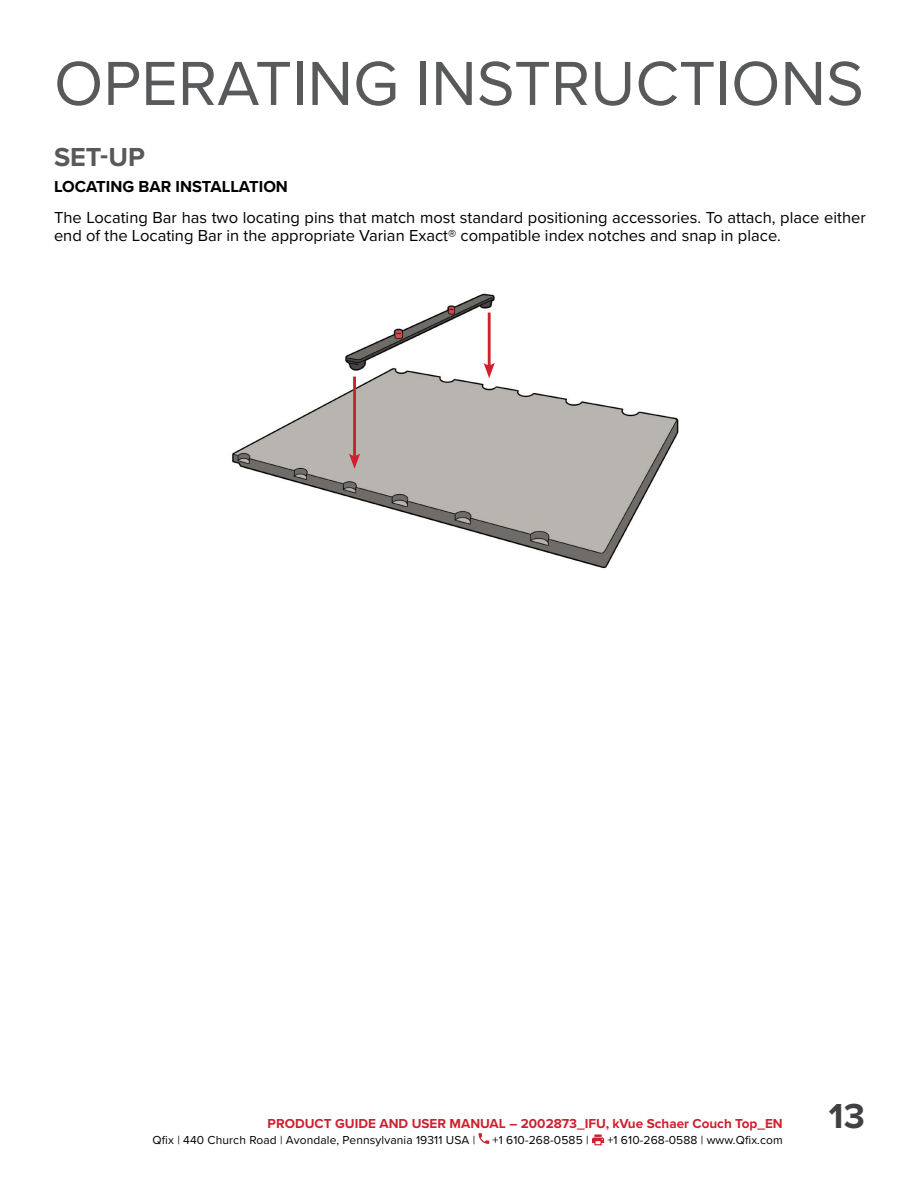
<style>
.page{position:relative;width:918px;height:1188px;background:#fff}
.page>*{position:absolute;margin:0;border:0;box-sizing:border-box;transform-origin:0 0}
.t1{font:64.5px "Proxima Nova";color:#58595b}
.t2{font:700 36px "Proxima Nova";color:#414042}
.t3{font:700 27px "Proxima Nova";color:#58595b}
.t4{font:16.5px/18.8px "Proxima Nova";color:#000}
.t5{font:700 16.5px "Proxima Nova";color:#000}
.t6{font:700 13.5px "Proxima Nova";color:#cf202e}
.t7{font:12px "Proxima Nova";letter-spacing:.01em;color:#000}
</style>
<div class="page">
<svg style="left:479px;top:1133px;width:10px;height:11px"></svg>
<svg style="left:592px;top:1134px;width:12px;height:11px"></svg>
<img style="left:232px;top:293px;width:447px;height:276px">
<hr style="left:353px;top:377px;width:3px;height:82px;background:#cf202e">
<svg style="left:349px;top:453px;width:11px;height:16px"></svg>
<hr style="left:488px;top:313px;width:3px;height:55px;background:#cf202e">
<svg style="left:484px;top:363px;width:11px;height:15px"></svg>
<h1 class="t1" style="left:54px;top:35px;width:811px">OPERATING INSTRUCTIONS</h1>
<h3 class="t3" style="left:54px;top:137px;width:92px">SET-UP</h3>
<p class="t5" style="left:54px;top:174px;width:236px">LOCATING BAR INSTALLATION</p>
<p class="t4" style="left:54px;top:207px;width:813px">The Locating Bar has two locating pins that match most standard positioning accessories. To attach, place either end of the Locating Bar in the appropriate Varian Exact® compatible index notches and snap in place.</p>
<p class="t6" style="left:268px;top:1114px;width:517px">PRODUCT GUIDE AND USER MANUAL – 2002873_IFU, kVue Schaer Couch Top_EN</p>
<p class="t7" style="left:153px;top:1131px;width:324px">Qfix | 440 Church Road | Avondale, Pennsylvania 19311 USA |</p>
<p class="t7" style="left:493px;top:1131px;width:97px">+1 610-268-0585 |</p>
<p class="t7" style="left:607px;top:1131px;width:177px">+1 610-268-0588 | www.Qfix.com</p>
<h2 class="t2" style="left:829px;top:1089px;width:37px">13</h2>
</div>
